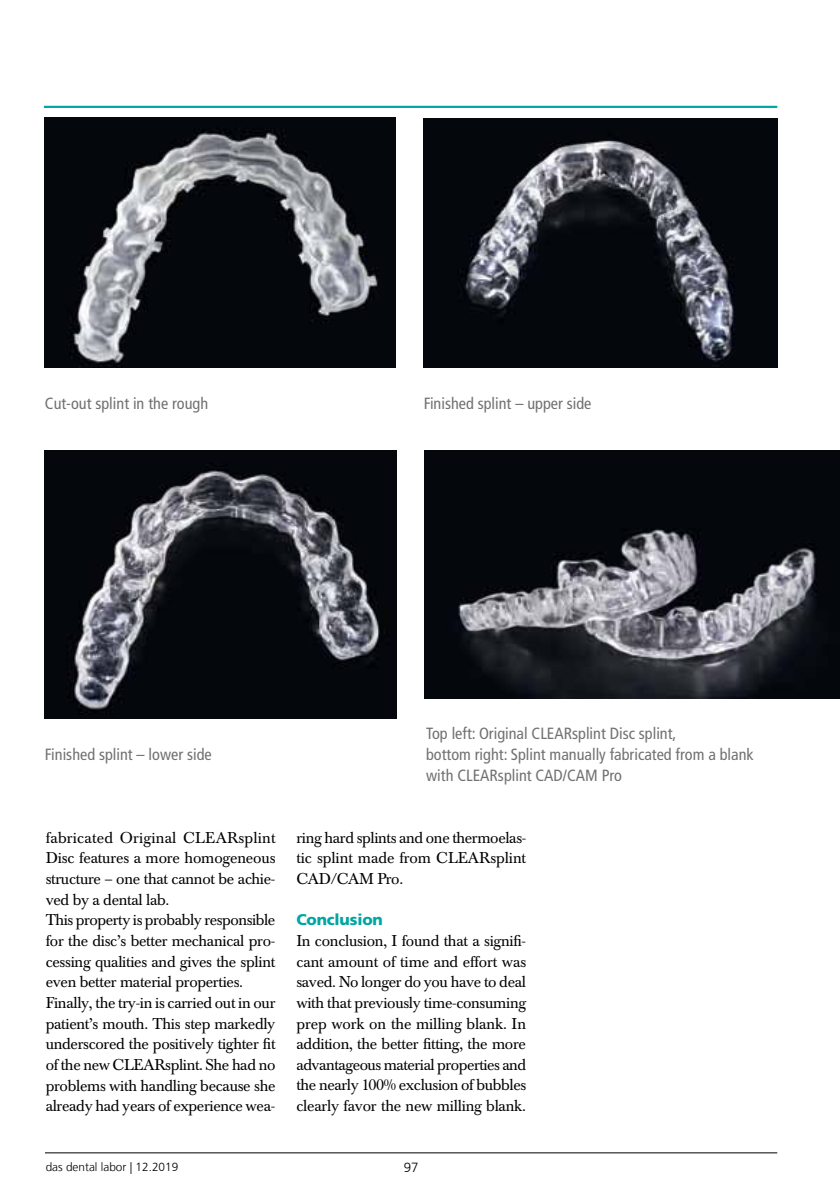
<style>
.page{position:relative;width:840px;height:1191px;background:#fff}
.page>*{position:absolute;margin:0;border:0;box-sizing:border-box;transform-origin:0 0}
.t1{font:condensed 16.2px/20.6px "Frutiger LT Std";color:#707172}
.t2{font:15.4px/20.6px "Baskerville BE";letter-spacing:-.02em;color:#000;text-align:justify}
.t3{font:900 15.4px "Frutiger LT Std";letter-spacing:-.01em;color:#00a6a3}
.t4{font:300 13.2px "Frutiger LT Com";color:#000}
.t5{font:300 11.8px "Frutiger LT Com";color:#000}
</style>
<div class="page">
<hr style="left:45px;top:1152px;width:731px;height:1px;background:#000">
<img style="left:45px;top:118px;width:350px;height:250px">
<img style="left:423px;top:118px;width:353px;height:250px">
<img style="left:45px;top:450px;width:351px;height:269px">
<img style="left:424px;top:450px;width:415px;height:248px">
<hr style="left:44px;top:106px;width:732px;height:2px;background:#00a6a3">
<p class="t1" style="left:45px;top:393px;width:165px">Cut-out splint in the rough</p>
<p class="t1" style="left:423px;top:393px;width:169px">Finished splint – upper side</p>
<p class="t1" style="left:45px;top:744px;width:168px">Finished splint – lower side</p>
<p class="t1" style="left:426px;top:723px;width:329px">Top left: Original CLEARsplint Disc splint,<br>bottom right: Splint manually fabricated from a blank with CLEARsplint CAD/CAM Pro</p>
<p class="t2" style="left:46px;top:827px;width:231px;text-align:left">fabricated Original CLEARsplint Disc features a more homogeneous structure – one that cannot be achie&shy;ved by a dental lab.<br>This property is probably responsible for the disc’s better mechanical pro&shy;cessing qualities and gives the splint even better material properties.<br>Finally, the try-in is carried out in our patient’s mouth. This step markedly underscored the positively tighter fit of the new CLEARsplint. She had no problems with handling because she already had years of experience wea-</p>
<p class="t2" style="left:296px;top:827px;width:231px">ring hard splints and one thermoelas&shy;tic splint made from CLEARsplint CAD/CAM Pro.</p>
<p class="t3" style="left:296px;top:910px;width:88px">Conclusion</p>
<p class="t2" style="left:296px;top:930px;width:231px">In conclusion, I found that a signifi&shy;cant amount of time and effort was saved. No longer do you have to deal with that previously time-consuming prep work on the milling blank. In addition, the better fitting, the more advantageous material properties and the nearly 100% exclusion of bubbles clearly favor the new milling blank.</p>
<p class="t5" style="left:46px;top:1160px;width:134px">das dental labor | 12.2019</p>
<p class="t4" style="left:403px;top:1160px;width:16px">97</p>
</div>
